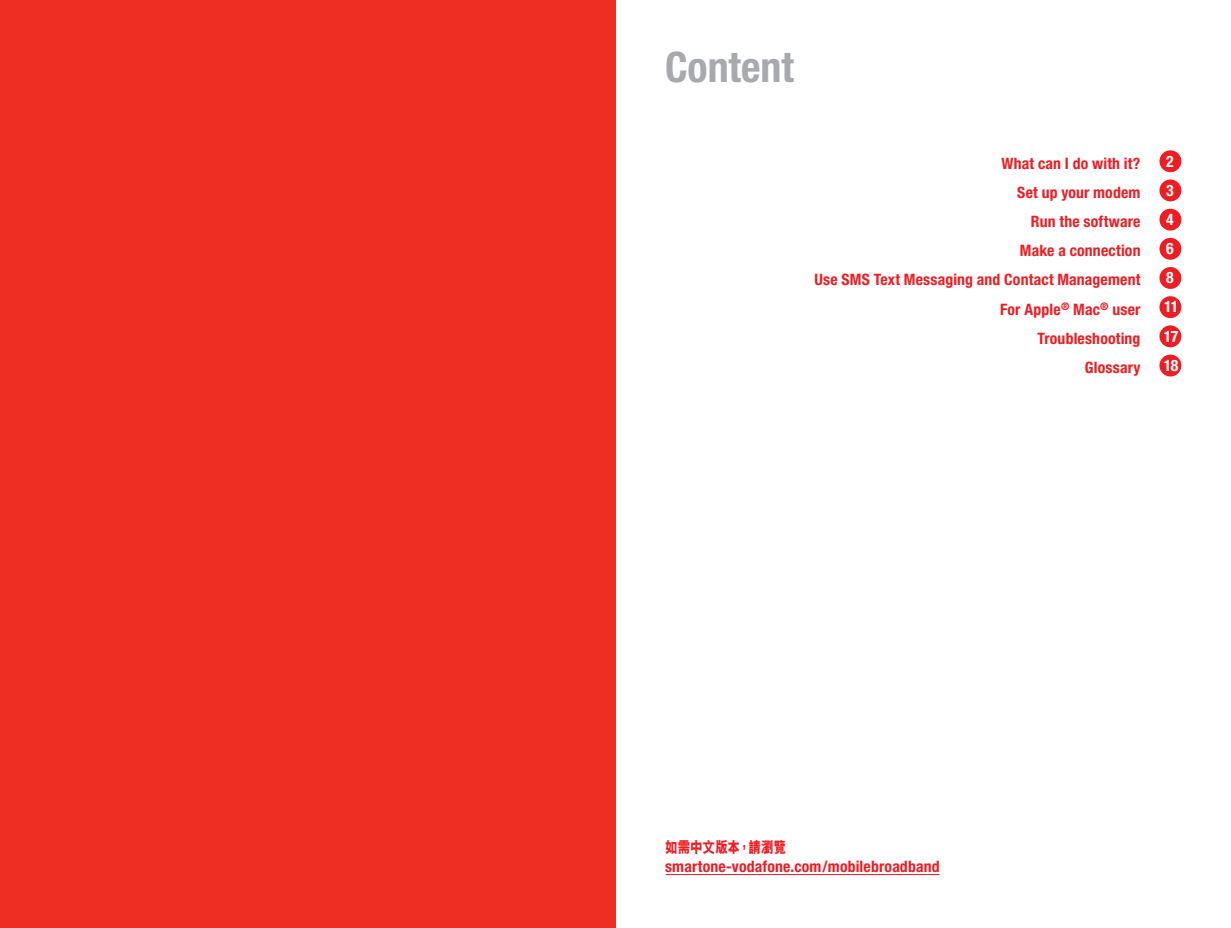
<style>
.page{position:relative;width:1231px;height:928px;background:#fff}
.page>*{position:absolute;margin:0;border:0;box-sizing:border-box;transform-origin:0 0}
.t1{font:700 condensed 42px "Helvetica Neue";color:#a8a9ad}
.t2{font:700 condensed 15.75px "Helvetica Neue";letter-spacing:.01em;color:#ee1d23}
.t3{font:700 condensed 15.75px "Helvetica Neue";color:#fff}
.t4{font:800 15.75px "M Hei";letter-spacing:-.005em;color:#ee1d23;scale:.8 1}
</style>
<div class="page">
<div style="left:0;top:0;width:615px;height:928px;background:#ee2e22"></div>
<div style="left:1159px;top:150px;width:22px;height:22px;background:#ee1d23;border-radius:50%"></div>
<div style="left:1159px;top:179px;width:22px;height:22px;background:#ee1d23;border-radius:50%"></div>
<div style="left:1159px;top:209px;width:22px;height:21px;background:#ee1d23;border-radius:50%"></div>
<div style="left:1159px;top:238px;width:22px;height:22px;background:#ee1d23;border-radius:50%"></div>
<div style="left:1159px;top:267px;width:22px;height:22px;background:#ee1d23;border-radius:50%"></div>
<div style="left:1159px;top:296px;width:22px;height:22px;background:#ee1d23;border-radius:50%"></div>
<div style="left:1159px;top:325px;width:22px;height:22px;background:#ee1d23;border-radius:50%"></div>
<div style="left:1159px;top:354px;width:22px;height:22px;background:#ee1d23;border-radius:50%"></div>
<hr style="left:665px;top:874px;width:274px;height:1px;background:#ee1d23">
<h1 class="t1" style="left:665px;top:42px;width:130px">Content</h1>
<p class="t2" style="left:1001px;top:154px;width:140px">What can I do with it?</p>
<p class="t3" style="left:1166px;top:151px;width:9px">2</p>
<p class="t2" style="left:1017px;top:183px;width:125px">Set up your modem</p>
<p class="t3" style="left:1166px;top:181px;width:9px">3</p>
<p class="t2" style="left:1030px;top:212px;width:111px">Run the software</p>
<p class="t3" style="left:1166px;top:210px;width:9px">4</p>
<p class="t2" style="left:1019px;top:241px;width:122px">Make a connection</p>
<p class="t3" style="left:1166px;top:239px;width:9px">6</p>
<p class="t2" style="left:814px;top:270px;width:327px">Use SMS Text Messaging and Contact Management</p>
<p class="t3" style="left:1166px;top:268px;width:9px">8</p>
<p class="t2" style="left:999px;top:299px;width:142px">For Apple<sup>®</sup> Mac<sup>®</sup> user</p>
<p class="t3" style="left:1163px;top:297px;width:16px">11</p>
<p class="t2" style="left:1037px;top:329px;width:104px">Troubleshooting</p>
<p class="t3" style="left:1163px;top:326px;width:16px">17</p>
<p class="t2" style="left:1084px;top:358px;width:57px">Glossary</p>
<p class="t3" style="left:1163px;top:356px;width:16px">18</p>
<p class="t4" style="left:665px;top:838px;width:153px">如需中文版本，請瀏覽</p>
<p class="t2" style="left:665px;top:857px;width:276px">smartone-vodafone.com/mobilebroadband</p>
</div>
